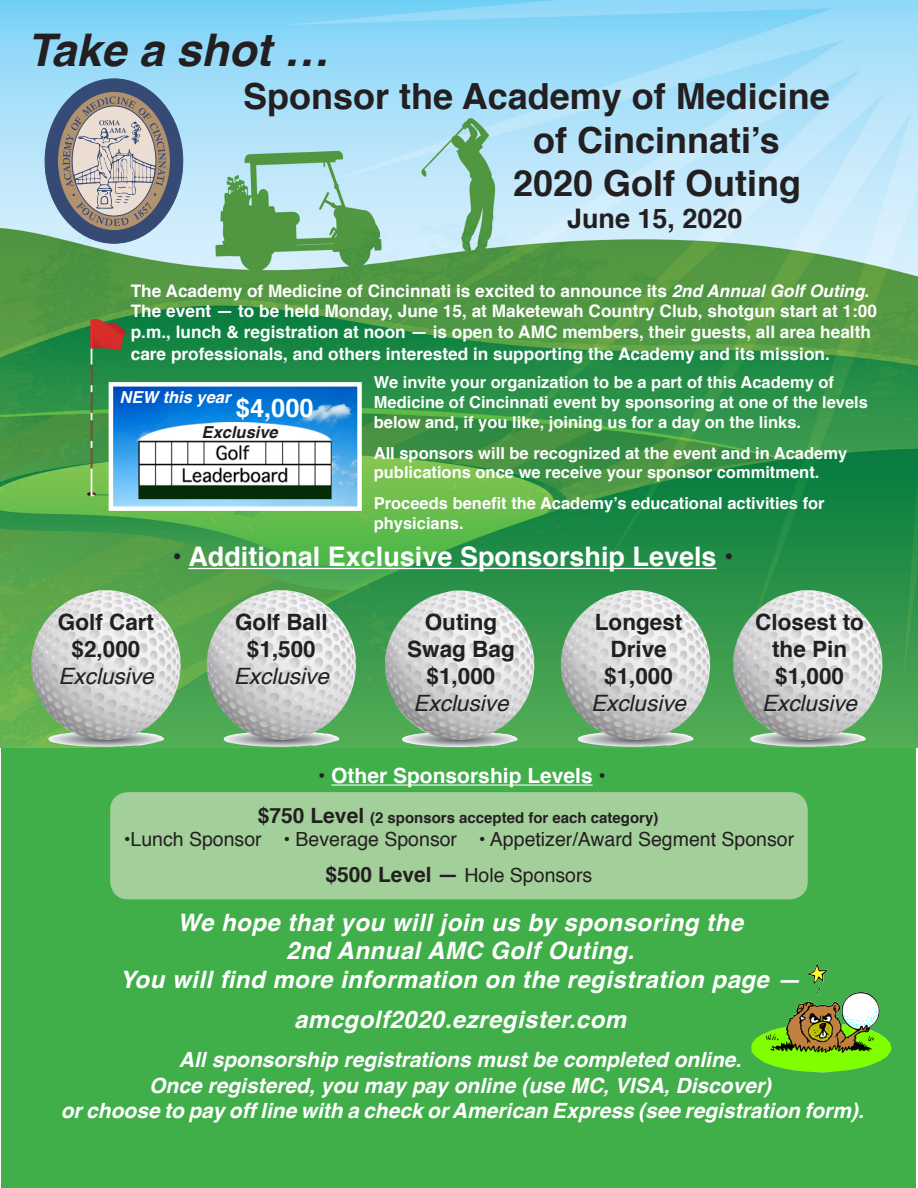
<style>
.page{position:relative;width:918px;height:1188px;background:#fff}
.page>*{position:absolute;margin:0;border:0;box-sizing:border-box;transform-origin:0 0}
.t1{font:italic 700 45px "Helvetica";color:#231f20}
.t2{font:700 36px "Helvetica";color:#231f20}
.t3{font:700 27px "Helvetica";color:#fff}
.t4{font:700 27px "Helvetica";color:#231f20}
.t5{font:700 25.5px "Helvetica";color:#fff}
.t6{font:italic 700 24px "Helvetica";letter-spacing:.02em;color:#fff}
.t7{font:700 22.5px/27px "Helvetica";color:#231f20;text-align:center}
.t8{font:italic 22.5px/27px "Helvetica";color:#231f20;text-align:center}
.t9{font:italic 700 21px "Helvetica";color:#fff}
.t10{font:700 21px "Helvetica";color:#fff}
.t11{font:19.5px "Helvetica";color:#231f20}
.t12{font:700 17.25px/21.1px "Helvetica";color:#fff}
.t13{font:700 16.5px/19.8px "Helvetica";color:#fff}
.t14{font:italic 700 16.5px "Helvetica";color:#fff}
.t15{font:italic 700 16.5px "Helvetica";color:#231f20}
.t16{font:700 15px "Helvetica";color:#231f20}
.s1{font-style:italic}
.s2{font-weight:700;font-style:normal}
.s3{color:#231f20}
.s4{font-size:21px}
.s5{font-weight:700;font-size:21px}
</style>
<div class="page">
<img style="left:1px;top:0;width:916px;height:747px">
<div style="left:2px;top:748px;width:914px;height:439px;background:#40ae49"></div>
<img style="left:31px;top:590px;width:150px;height:157px">
<img style="left:385px;top:591px;width:149px;height:156px">
<img style="left:207px;top:590px;width:149px;height:157px">
<img style="left:561px;top:590px;width:149px;height:157px">
<img style="left:733px;top:590px;width:149px;height:157px">
<hr style="left:331px;top:785px;width:262px;height:1px;background:#fff">
<hr style="left:188px;top:568px;width:529px;height:1px;background:#fff">
<div style="left:45px;top:79px;width:138px;height:164px;background:#354a75;border-radius:50%"></div>
<div style="left:59px;top:93px;width:110px;height:137px;background:#b2926e;border-radius:50%"></div>
<svg style="left:63px;top:96px;width:103px;height:130px"></svg>
<div style="left:110px;top:792px;width:698px;height:107px;background:#a3cf9a;border-radius:18px"></div>
<img style="left:751px;top:964px;width:107px;height:99px">
<img style="left:114px;top:387px;width:243px;height:119px">
<div style="left:109px;top:382px;width:253px;height:129px;border:4px solid #fff"></div>
<p class="t1" style="left:27px;top:13px;width:303px">Take a shot …</p>
<p class="t2" style="left:243px;top:68px;width:588px">Sponsor the Academy of Medicine</p>
<p class="t2" style="left:533px;top:111px;width:248px">of Cincinnati’s</p>
<p class="t2" style="left:513px;top:154px;width:290px">2020 Golf Outing</p>
<p class="t4" style="left:567px;top:197px;width:177px">June 15, 2020</p>
<p class="t12" style="left:131px;top:280px;width:740px">The Academy of Medicine of Cincinnati is excited to announce its <span class="s1">2nd Annual Golf Outing</span>.</p>
<p class="t12" style="left:131px;top:301px;width:748px">The event — to be held Monday, June 15, at Maketewah Country Club, shotgun start at 1:00 p.m., lunch &amp; registration at noon — is open to AMC members, their guests, all area health care professionals, and others interested in supporting the Academy and its mission.</p>
<p class="t13" style="left:374px;top:373px;width:496px">We invite your organization to be a part of this Academy of<br>Medicine of Cincinnati event by sponsoring at one of the levels below and, if you like, joining us for a day on the links.</p>
<p class="t13" style="left:374px;top:443px;width:475px">All sponsors will be recognized at the event and in Academy publications once we receive your sponsor commitment.</p>
<p class="t13" style="left:374px;top:493px;width:452px">Proceeds benefit the Academy’s educational activities for physicians.</p>
<p class="t14" style="left:120px;top:384px;width:112px">NEW this year</p>
<p class="t5" style="left:236px;top:387px;width:79px">$4,000</p>
<p class="t15" style="left:202px;top:418px;width:78px">Exclusive</p>
<p class="t7" style="left:58px;top:609px;width:98px">Golf Cart</p>
<p class="t8" style="left:59px;top:636px;width:97px"><span class="s2">$2,000<br></span>Exclusive</p>
<p class="t3" style="left:172px;top:535px;width:563px"><span class="s3">•</span> Additional Exclusive Sponsorship Levels <span class="s3">•</span></p>
<p class="t7" style="left:235px;top:609px;width:94px">Golf Ball</p>
<p class="t8" style="left:234px;top:636px;width:97px"><span class="s2">$1,500<br></span>Exclusive</p>
<p class="t7" style="left:407px;top:609px;width:109px">Outing<br>Swag Bag</p>
<p class="t7" style="left:427px;top:663px;width:70px">$1,000</p>
<p class="t8" style="left:413px;top:690px;width:97px">Exclusive</p>
<p class="t7" style="left:595px;top:609px;width:89px">Longest</p>
<p class="t7" style="left:610px;top:636px;width:58px">Drive</p>
<p class="t7" style="left:604px;top:663px;width:70px">$1,000</p>
<p class="t8" style="left:591px;top:690px;width:97px">Exclusive</p>
<p class="t10" style="left:318px;top:759px;width:289px"><span class="s3">•</span> Other Sponsorship Levels <span class="s3">•</span></p>
<p class="t7" style="left:755px;top:609px;width:110px">Closest to the Pin</p>
<p class="t7" style="left:775px;top:663px;width:70px">$1,000</p>
<p class="t8" style="left:762px;top:690px;width:97px">Exclusive</p>
<p class="t16" style="left:258px;top:805px;width:402px"><span class="s4">$750 Level</span> (2 sponsors accepted for each category)</p>
<p class="t11" style="left:124px;top:824px;width:672px">•Lunch Sponsor • Beverage Sponsor • Appetizer/Award Segment Sponsor</p>
<p class="t11" style="left:326px;top:860px;width:268px"><span class="s5">$500 Level —</span> Hole Sponsors</p>
<p class="t6" style="left:177px;top:902px;width:567px">We hope that you will join us by sponsoring the</p>
<p class="t6" style="left:286px;top:931px;width:350px">2nd Annual AMC Golf Outing.</p>
<p class="t6" style="left:120px;top:960px;width:682px">You will find more information on the registration page —</p>
<p class="t6" style="left:294px;top:1000px;width:334px">amcgolf2020.ezregister.com</p>
<p class="t9" style="left:179px;top:1043px;width:564px">All sponsorship registrations must be completed online.</p>
<p class="t9" style="left:149px;top:1068px;width:624px">Once registered, you may pay online (use MC, VISA, Discover)</p>
<p class="t9" style="left:61px;top:1093px;width:805px">or choose to pay off line with a check or American Express (see registration form).</p>
</div>
